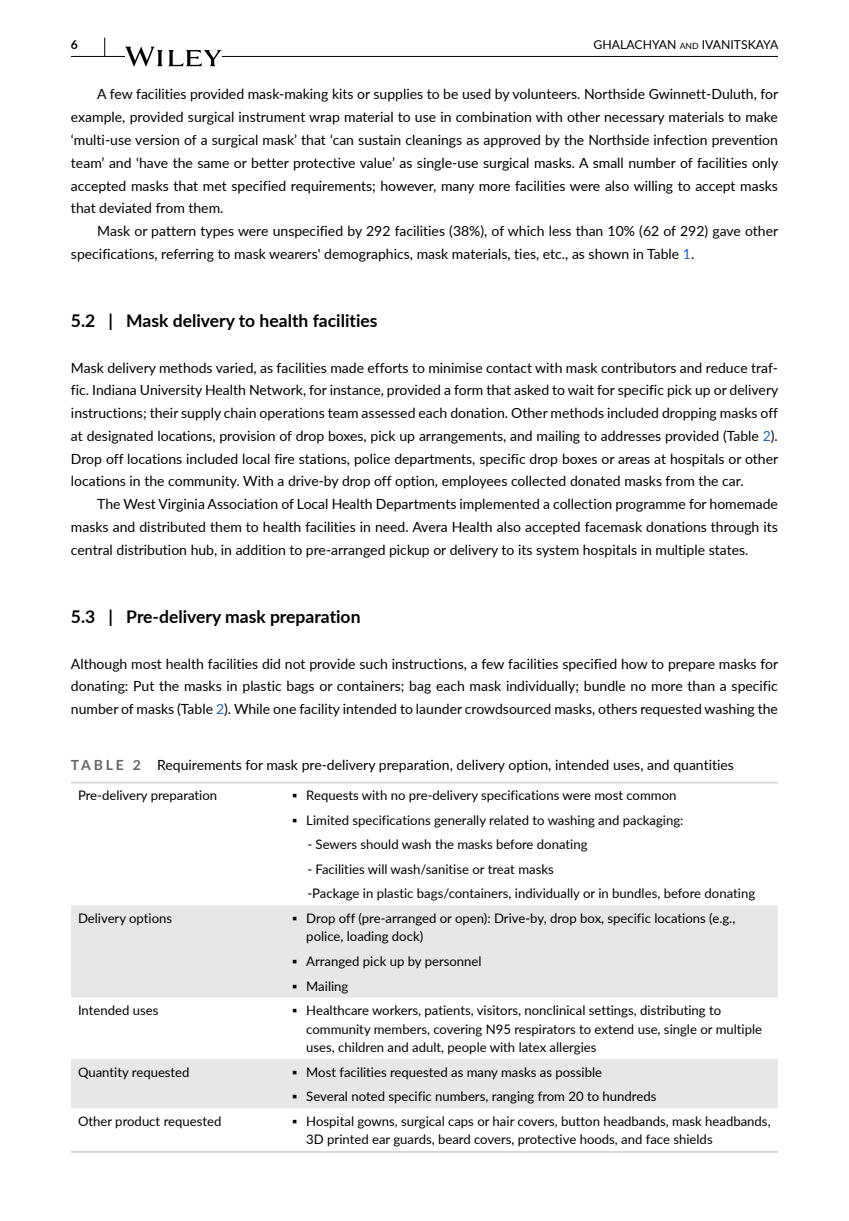
<style>
.page{position:relative;width:849px;height:1221px;background:#fff}
.page>*{position:absolute;margin:0;border:0;box-sizing:border-box;transform-origin:0 0}
.t1{font:700 17.5px "Lato";color:#000}
.t2{font:14px/22.8px "Lato";color:#000;text-align:justify}
.t3{font:13.12px/18.4px "Lato";color:#000}
.t4{font:12.25px "Lato";color:#000}
.t5{font:700 12.25px "Lato";color:#000}
.s1{font-size:8.58px}
.s2{color:#2564af}
.s3{font-weight:700;color:#636466}
</style>
<div class="page">
<hr style="left:71px;top:56px;width:706px;height:1px;background:#000">
<svg style="left:125px;top:47px;width:96px;height:20px"></svg>
<svg style="left:104px;top:38px;width:1px;height:18px"></svg>
<svg style="left:71px;top:905px;width:706px;height:202px;fill:#e6e7e8"></svg>
<hr style="left:71px;top:1150px;width:214px;height:2px;background:#d1d3d4">
<hr style="left:285px;top:1150px;width:492px;height:2px;background:#d1d3d4">
<hr style="left:71px;top:781px;width:214px;height:2px;background:#d1d3d4">
<hr style="left:285px;top:781px;width:492px;height:2px;background:#d1d3d4">
<p class="t5" style="left:71px;top:36px;width:9px">6</p>
<p class="t4" style="left:593px;top:36px;width:186px">GHALACHYAN <span class="s1">an d</span> IVANITSKAYA</p>
<p class="t2" style="left:71px;top:82px;width:708px;text-indent:26px">A few facilities provided mask-making kits or supplies to be used by volunteers. Northside Gwinnett-Duluth, for example, provided surgical instrument wrap material to use in combination with other necessary materials to make ‘multi-use version of a surgical mask’ that ‘can sustain cleanings as approved by the Northside infection prevention team’ and ‘have the same or better protective value’ as single-use surgical masks. A small number of facilities only accepted masks that met specified requirements; however, many more facilities were also willing to accept masks that deviated from them.</p>
<p class="t2" style="left:71px;top:219px;width:708px;text-indent:26px">Mask or pattern types were unspecified by 292 facilities (38%), of which less than 10% (62 of 292) gave other specifications, referring to mask wearers' demographics, mask materials, ties, etc., as shown in Table <span class="s2">1</span>.</p>
<p class="t1" style="left:71px;top:308px;width:308px">5.2 | Mask delivery to health facilities</p>
<p class="t2" style="left:71px;top:355px;width:708px">Mask delivery methods varied, as facilities made efforts to minimise contact with mask contributors and reduce traf&shy;fic. Indiana University Health Network, for instance, provided a form that asked to wait for specific pick up or delivery instructions; their supply chain operations team assessed each donation. Other methods included dropping masks off at designated locations, provision of drop boxes, pick up arrangements, and mailing to addresses provided (Table <span class="s2">2</span>).<br>Drop off locations included local fire stations, police departments, specific drop boxes or areas at hospitals or other locations in the community. With a drive-by drop off option, employees collected donated masks from the car.</p>
<p class="t2" style="left:71px;top:492px;width:708px;text-indent:26px">The West Virginia Association of Local Health Departments implemented a collection programme for homemade masks and distributed them to health facilities in need. Avera Health also accepted facemask donations through its central distribution hub, in addition to pre-arranged pickup or delivery to its system hospitals in multiple states.</p>
<p class="t1" style="left:71px;top:603px;width:291px">5.3 | Pre-delivery mask preparation</p>
<p class="t2" style="left:71px;top:651px;width:708px">Although most health facilities did not provide such instructions, a few facilities specified how to prepare masks for donating: Put the masks in plastic bags or containers; bag each mask individually; bundle no more than a specific number of masks (Table <span class="s2">2</span>). While one facility intended to launder crowdsourced masks, others requested washing the</p>
<p class="t2" style="left:71px;top:753px;width:664px"><span class="s3">TA B L E 2</span> Requirements for mask pre-delivery preparation, delivery option, intended uses, and quantities</p>
<p class="t3" style="left:78px;top:785px;width:141px">Pre-delivery preparation</p>
<p class="t3" style="left:292px;top:785px;width:385px">▪ Requests with no pre-delivery specifications were most common</p>
<p class="t3" style="left:292px;top:810px;width:392px">▪ Limited specifications generally related to washing and packaging:</p>
<p class="t3" style="left:307px;top:834px;width:281px">- Sewers should wash the masks before donating</p>
<p class="t3" style="left:307px;top:856px;width:449px;line-height:24.5px">- Facilities will wash/sanitise or treat masks<br>-Package in plastic bags/containers, individually or in bundles, before donating</p>
<p class="t3" style="left:78px;top:908px;width:96px">Delivery options</p>
<p class="t3" style="left:306px;top:908px;width:430px;text-indent:-14px">▪ Drop off (pre-arranged or open): Drive-by, drop box, specific locations (e.g., police, loading dock)</p>
<p class="t3" style="left:292px;top:951px;width:191px">▪ Arranged pick up by personnel</p>
<p class="t3" style="left:292px;top:976px;width:58px">▪ Mailing</p>
<p class="t3" style="left:78px;top:1000px;width:82px">Intended uses</p>
<p class="t3" style="left:306px;top:1000px;width:457px;text-indent:-14px">▪ Healthcare workers, patients, visitors, nonclinical settings, distributing to community members, covering N95 respirators to extend use, single or multiple uses, children and adult, people with latex allergies</p>
<p class="t3" style="left:78px;top:1061px;width:113px">Quantity requested</p>
<p class="t3" style="left:292px;top:1061px;width:311px">▪ Most facilities requested as many masks as possible</p>
<p class="t3" style="left:292px;top:1086px;width:365px">▪ Several noted specific numbers, ranging from 20 to hundreds</p>
<p class="t3" style="left:78px;top:1111px;width:145px">Other product requested</p>
<p class="t3" style="left:306px;top:1111px;width:465px;text-indent:-14px">▪ Hospital gowns, surgical caps or hair covers, button headbands, mask headbands,<br>3D printed ear guards, beard covers, protective hoods, and face shields</p>
</div>
